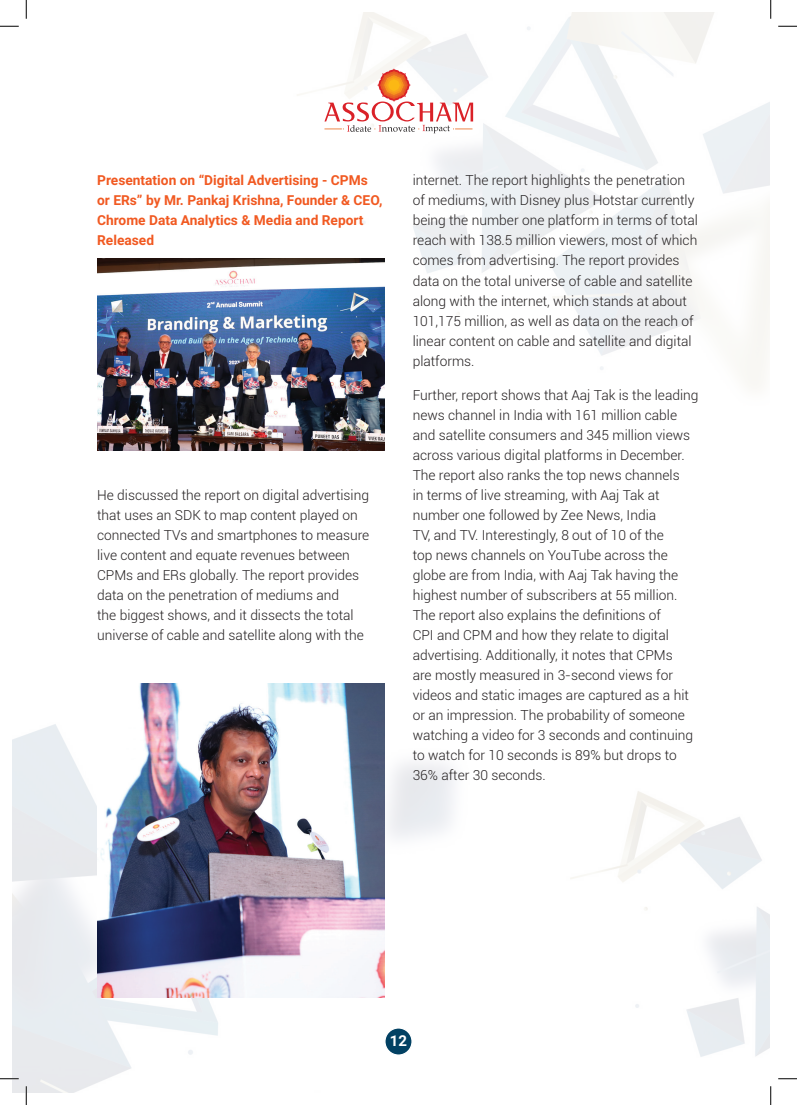
<style>
.page{position:relative;width:797px;height:1105px;background:#fff}
.page>*{position:absolute;margin:0;border:0;box-sizing:border-box;transform-origin:0 0}
.t1{font:700 15px "Roboto";color:#fff}
.t2{font:300 13.75px/20px "Roboto";color:#231f20}
.t3{font:700 13.75px/20px "Roboto";color:#f15921}
</style>
<div class="page">
<img style="left:288px;top:12px;width:482px;height:439px">
<img style="left:12px;top:683px;width:758px;height:410px">
<div style="left:385px;top:1028px;width:27px;height:27px;background:#024163;border-radius:50%"></div>
<div style="left:384px;top:1027px;width:28px;height:29px;border:1px solid #fff;border-radius:50%"></div>
<svg style="left:324px;top:68px;width:149px;height:66px"></svg>
<img style="left:97px;top:684px;width:287px;height:313px">
<img style="left:97px;top:259px;width:287px;height:191px">
<svg style="left:0;top:25px;width:19px;height:2px"></svg>
<svg style="left:778px;top:25px;width:19px;height:2px"></svg>
<svg style="left:0;top:1078px;width:19px;height:1px"></svg>
<svg style="left:778px;top:1078px;width:19px;height:1px"></svg>
<svg style="left:25px;top:0;width:2px;height:19px"></svg>
<svg style="left:25px;top:1086px;width:2px;height:19px"></svg>
<svg style="left:770px;top:0;width:1px;height:19px"></svg>
<svg style="left:770px;top:1086px;width:1px;height:19px"></svg>
<p class="t3" style="left:97px;top:170px;width:287px">Presentation on “Digital Advertising - CPMs or ERs” by Mr. Pankaj Krishna, Founder &amp; CEO, Chrome Data Analytics &amp; Media and Report Released</p>
<p class="t2" style="left:97px;top:484px;width:274px">He discussed the report on digital advertising that uses an SDK to map content played on connected TVs and smartphones to measure live content and equate revenues between CPMs and ERs globally. The report provides data on the penetration of mediums and<br>the biggest shows, and it dissects the total universe of cable and satellite along with the</p>
<p class="t2" style="left:412px;top:170px;width:287px">internet. The report highlights the penetration of mediums, with Disney plus Hotstar currently being the number one platform in terms of total reach with 138.5 million viewers, most of which comes from advertising. The report provides data on the total universe of cable and satellite along with the internet, which stands at about 101,175 million, as well as data on the reach of linear content on cable and satellite and digital platforms.</p>
<p class="t2" style="left:412px;top:384px;width:287px">Further, report shows that Aaj Tak is the leading news channel in India with 161 million cable and satellite consumers and 345 million views across various digital platforms in December.<br>The report also ranks the top news channels<br>in terms of live streaming, with Aaj Tak at number one followed by Zee News, India<br>TV, and TV. Interestingly, 8 out of 10 of the<br>top news channels on YouTube across the globe are from India, with Aaj Tak having the highest number of subscribers at 55 million.<br>The report also explains the definitions of<br>CPI and CPM and how they relate to digital advertising. Additionally, it notes that CPMs<br>are mostly measured in 3-second views for videos and static images are captured as a hit or an impression. The probability of someone watching a video for 3 seconds and continuing to watch for 10 seconds is 89% but drops to 36% after 30 seconds.</p>
<p class="t1" style="left:390px;top:1030px;width:19px">12</p>
</div>
